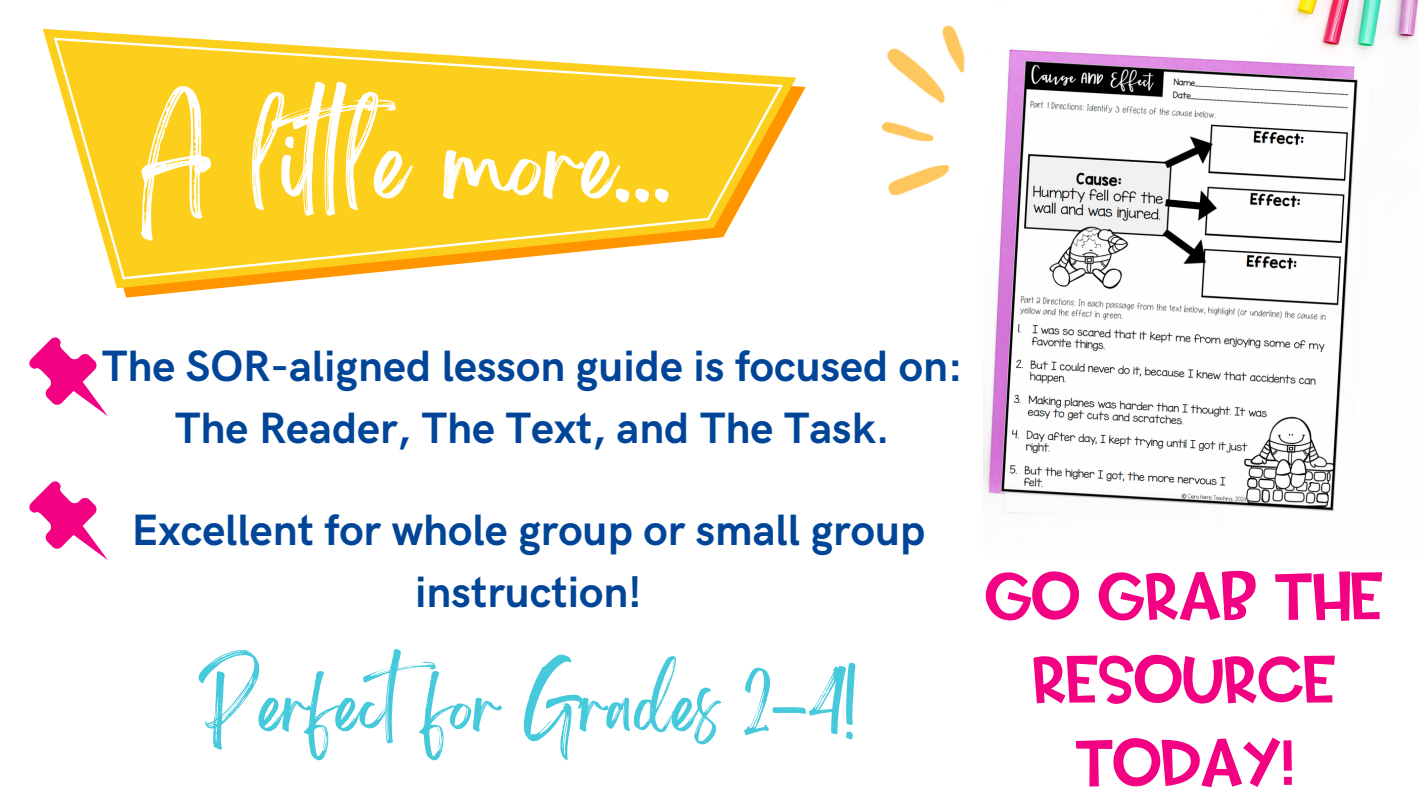
<style>
.page{position:relative;width:1418px;height:798px;background:#fff}
.page>*{position:absolute;margin:0;border:0;box-sizing:border-box;transform-origin:0 0}
.t1{font:88px "Brightwall";color:#fff}
.t2{font:62px "Brightwall";color:#47c9dc}
.t3{font:60px/83.2px "AG Sorry Not Sorry";color:#f30183;text-align:center}
.t4{font:700 44px/61.5px "HK Grotesk";color:#004597;text-align:center}
</style>
<div class="page">
<svg style="left:43px;top:29px;width:753px;height:259px"></svg>
<svg style="left:54px;top:38px;width:729px;height:241px;fill:#fdcf1d"></svg>
<svg style="left:29px;top:337px;width:79px;height:79px"></svg>
<svg style="left:29px;top:481px;width:79px;height:79px"></svg>
<img style="left:983px;top:0;width:435px;height:514px">
<img style="left:881px;top:23px;width:114px;height:174px">
<p class="t1" style="left:142px;top:131px;width:534px">A litle more...</p>
<p class="t4" style="left:102px;top:337px;width:862px">The SOR-aligned lesson guide is focused on:</p>
<h1 class="t4" style="left:175px;top:398px;width:716px">The Reader, The Text, and The Task.</h1>
<p class="t4" style="left:132px;top:501px;width:795px">Excellent for whole group or small group instruction!</p>
<p class="t2" style="left:198px;top:684px;width:662px">Perfectfor Grades 2-4!</p>
<p class="t3" style="left:985px;top:556px;width:399px">GO GRAB THE<br>RESOURCE<br>TODAY!</p>
</div>
